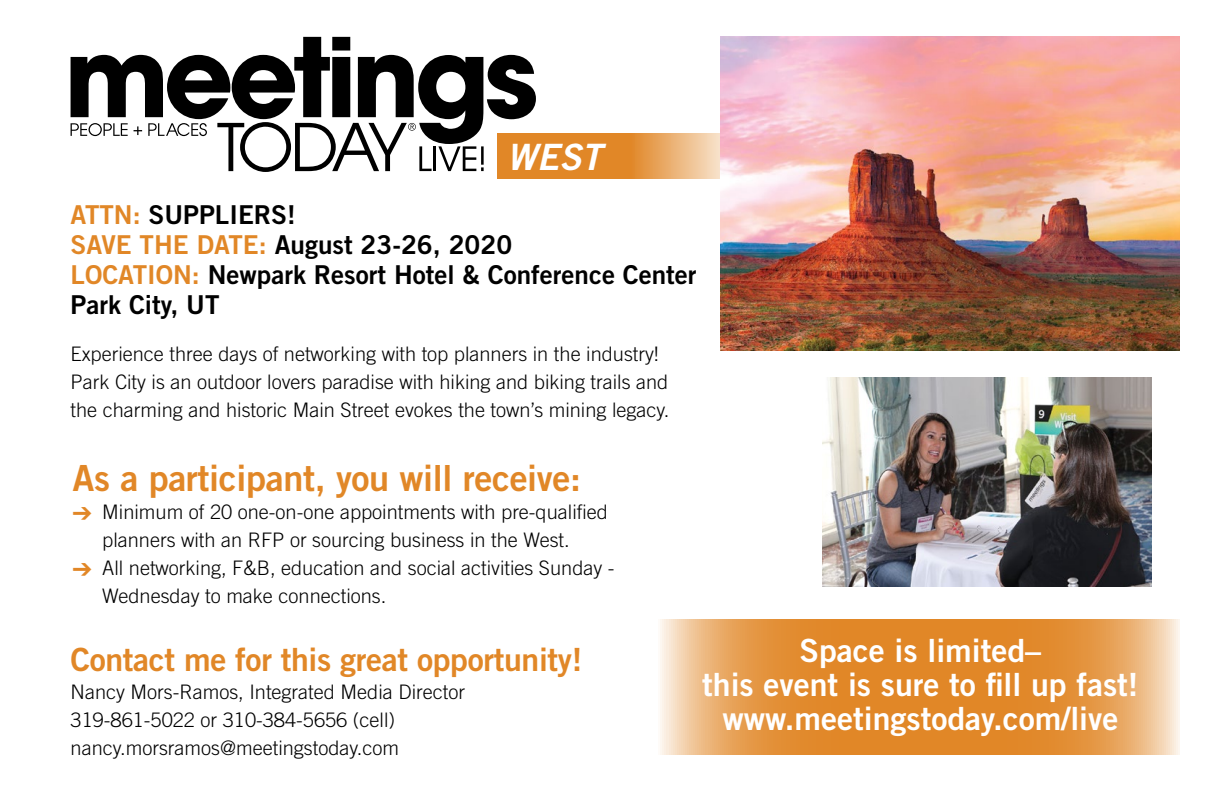
<style>
.page{position:relative;width:1224px;height:789px;background:#fff}
.page>*{position:absolute;margin:0;border:0;box-sizing:border-box;transform-origin:0 0}
.t1{font:36.2px "Trade Gothic LT Std Bd 2 Obl";color:#fff}
.t2{font:36px "Trade Gothic LT Std Bd 2";letter-spacing:-.01em;color:#e18727}
.t3{font:32px/34px "Trade Gothic LT Std Bd 2";color:#fff;text-align:center}
.t4{font:32px "Trade Gothic LT Std Bd 2";letter-spacing:-.01em;color:#e18727}
.t5{font:26px/30px "Trade Gothic LT Std Bd 2";color:#000}
.t6{font:300 20px/28px "Trade Gothic LT Std";color:#000}
.s1{color:#e18727}
</style>
<div class="page">
<svg style="left:660px;top:619px;width:520px;height:135px;background:#e59b4b"></svg>
<svg style="left:498px;top:133px;width:223px;height:46px;background:#e69c4e"></svg>
<svg style="left:71px;top:37px;width:465px;height:135px"></svg>
<img style="left:721px;top:37px;width:459px;height:313px">
<img style="left:822px;top:377px;width:330px;height:209px">
<h1 class="t1" style="left:507px;top:134px;width:96px">WEST</h1>
<h3 class="t5" style="left:71px;top:199px;width:628px"><span class="s1">ATTN:</span> SUPPLIERS!<br><span class="s1">SAVE THE DATE:</span> August 23-26, 2020<br><span class="s1">LOCATION:</span> Newpark Resort Hotel &amp; Conference Center<br>Park City, UT</h3>
<p class="t6" style="left:71px;top:339px;width:600px">Experience three days of networking with top planners in the industry!<br>Park City is an outdoor lovers paradise with hiking and biking trails and the charming and historic Main Street evokes the town’s mining legacy.</p>
<h2 class="t2" style="left:73px;top:455px;width:510px">As a participant, you will receive:</h2>
<p class="t6" style="left:73px;top:497px;width:537px;text-align:center"><span class="s1">➔</span> Minimum of 20 one-on-one appointments with pre-qualified planners with an RFP or sourcing business in the West.</p>
<p class="t6" style="left:102px;top:553px;width:514px;text-indent:-30px"><span class="s1">➔</span> All networking, F&amp;B, education and social activities Sunday -<br>Wednesday to make connections.</p>
<h3 class="t4" style="left:71px;top:639px;width:513px">Contact me for this great opportunity!</h3>
<p class="t6" style="left:71px;top:677px;width:396px">Nancy Mors-Ramos, Integrated Media Director<br>319-861-5022 or 310-384-5656 (cell) nancy.morsramos@meetingstoday.com</p>
<h3 class="t3" style="left:702px;top:633px;width:438px">Space is limited–<br>this event is sure to fill up fast! www.meetingstoday.com/live</h3>
</div>
